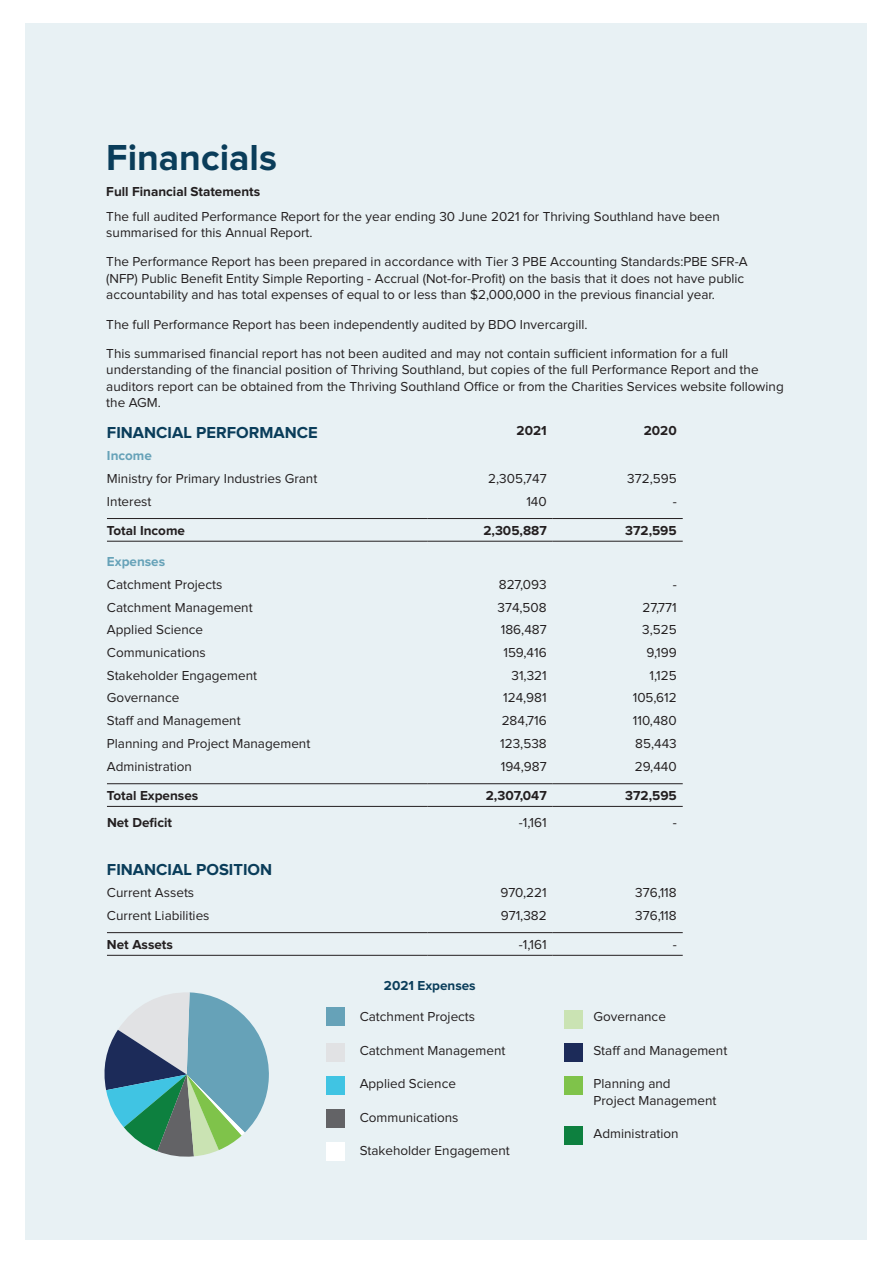
<style>
.page{position:relative;width:893px;height:1263px;background:#fff}
.page>*{position:absolute;margin:0;border:0;box-sizing:border-box;transform-origin:0 0}
.t1{font:700 37.5px "Proxima Nova";color:#0a3d5a}
.t2{font:700 16.5px "Proxima Nova";color:#0a3d5a}
.t3{font:13.5px/16.5px "Proxima Nova";color:#231f20}
.t4{font:700 13.5px "Proxima Nova";color:#231f20}
.t5{font:700 13.5px "Proxima Nova";color:#66a2b8}
.t6{font:700 13.5px "Proxima Nova";color:#0a3d5a}
</style>
<div class="page">
<div style="left:26px;top:23px;width:841px;height:1216px;background:#e8f1f4"></div>
<hr style="left:107px;top:518px;width:320px;height:1px;background:#231f20">
<hr style="left:427px;top:518px;width:126px;height:1px;background:#231f20">
<hr style="left:553px;top:518px;width:130px;height:1px;background:#231f20">
<hr style="left:107px;top:541px;width:320px;height:1px;background:#231f20">
<hr style="left:427px;top:541px;width:126px;height:1px;background:#231f20">
<hr style="left:553px;top:541px;width:130px;height:1px;background:#231f20">
<hr style="left:107px;top:783px;width:320px;height:1px;background:#231f20">
<hr style="left:427px;top:783px;width:126px;height:1px;background:#231f20">
<hr style="left:553px;top:783px;width:130px;height:1px;background:#231f20">
<hr style="left:107px;top:806px;width:320px;height:1px;background:#231f20">
<hr style="left:427px;top:806px;width:126px;height:1px;background:#231f20">
<hr style="left:553px;top:806px;width:130px;height:1px;background:#231f20">
<hr style="left:107px;top:932px;width:320px;height:1px;background:#231f20">
<hr style="left:427px;top:932px;width:126px;height:1px;background:#231f20">
<hr style="left:553px;top:932px;width:130px;height:1px;background:#231f20">
<hr style="left:107px;top:955px;width:320px;height:1px;background:#231f20">
<hr style="left:427px;top:955px;width:126px;height:1px;background:#231f20">
<hr style="left:553px;top:955px;width:130px;height:1px;background:#231f20">
<div style="left:326px;top:1007px;width:19px;height:19px;background:#66a2b8"></div>
<div style="left:326px;top:1043px;width:19px;height:19px;background:#e1e2e4"></div>
<div style="left:326px;top:1076px;width:19px;height:18px;background:#40c4e3"></div>
<div style="left:326px;top:1109px;width:19px;height:18px;background:#636366"></div>
<div style="left:326px;top:1142px;width:19px;height:18px;background:#fff"></div>
<div style="left:564px;top:1010px;width:18px;height:19px;background:#cae3b3"></div>
<div style="left:564px;top:1043px;width:18px;height:19px;background:#1c2b59"></div>
<div style="left:564px;top:1076px;width:18px;height:18px;background:#7fc34a"></div>
<div style="left:564px;top:1126px;width:18px;height:18px;background:#0d803f"></div>
<svg style="left:104px;top:992px;width:165px;height:165px"></svg>
<h1 class="t1" style="left:106px;top:140px;width:172px">Financials</h1>
<p class="t4" style="left:106px;top:185px;width:155px">Full Financial Statements</p>
<p class="t3" style="left:106px;top:208px;width:615px">The full audited Performance Report for the year ending 30 June 2021 for Thriving Southland have been summarised for this Annual Report.</p>
<p class="t3" style="left:106px;top:254px;width:643px">The Performance Report has been prepared in accordance with Tier 3 PBE Accounting Standards:PBE SFR-A (NFP) Public Benefit Entity Simple Reporting - Accrual (Not-for-Profit) on the basis that it does not have public accountability and has total expenses of equal to or less than $2,000,000 in the previous financial year.</p>
<p class="t3" style="left:106px;top:310px;width:623px;line-height:29.2px">The full Performance Report has been independently audited by BDO Invercargill.<br>This summarised financial report has not been audited and may not contain sufficient information for a full</p>
<p class="t3" style="left:106px;top:362px;width:679px">understanding of the financial position of Thriving Southland, but copies of the full Performance Report and the auditors report can be obtained from the Thriving Southland Office or from the Charities Services website following the AGM.</p>
<p class="t2" style="left:107px;top:425px;width:212px">FINANCIAL PERFORMANCE</p>
<p class="t4" style="left:517px;top:425px;width:32px">2021</p>
<p class="t4" style="left:644px;top:425px;width:34px">2020</p>
<p class="t5" style="left:107px;top:450px;width:46px">Income</p>
<p class="t3" style="left:107px;top:471px;width:212px">Ministry for Primary Industries Grant</p>
<p class="t3" style="left:488px;top:471px;width:60px">2,305,747</p>
<p class="t3" style="left:627px;top:471px;width:51px">372,595</p>
<p class="t3" style="left:107px;top:494px;width:46px">Interest</p>
<p class="t3" style="left:526px;top:494px;width:22px">140</p>
<p class="t3" style="left:673px;top:494px;width:6px">-</p>
<p class="t4" style="left:107px;top:524px;width:80px">Total Income</p>
<p class="t4" style="left:483px;top:524px;width:65px">2,305,887</p>
<p class="t4" style="left:625px;top:524px;width:53px">372,595</p>
<p class="t5" style="left:107px;top:556px;width:60px">Expenses</p>
<p class="t3" style="left:107px;top:577px;width:117px">Catchment Projects</p>
<p class="t3" style="left:499px;top:577px;width:49px">827,093</p>
<p class="t3" style="left:673px;top:577px;width:6px">-</p>
<p class="t3" style="left:107px;top:599px;width:147px">Catchment Management</p>
<p class="t3" style="left:497px;top:599px;width:51px">374,508</p>
<p class="t3" style="left:642px;top:599px;width:36px">27,771</p>
<p class="t3" style="left:107px;top:622px;width:98px">Applied Science</p>
<p class="t3" style="left:501px;top:622px;width:47px">186,487</p>
<p class="t3" style="left:642px;top:622px;width:36px">3,525</p>
<p class="t3" style="left:107px;top:645px;width:100px">Communications</p>
<p class="t3" style="left:503px;top:645px;width:45px">159,416</p>
<p class="t3" style="left:647px;top:645px;width:32px">9,199</p>
<p class="t3" style="left:107px;top:667px;width:152px">Stakeholder Engagement</p>
<p class="t3" style="left:511px;top:667px;width:37px">31,321</p>
<p class="t3" style="left:650px;top:667px;width:29px">1,125</p>
<p class="t3" style="left:107px;top:690px;width:74px">Governance</p>
<p class="t3" style="left:503px;top:690px;width:45px">124,981</p>
<p class="t3" style="left:633px;top:690px;width:45px">105,612</p>
<p class="t3" style="left:107px;top:713px;width:135px">Staff and Management</p>
<p class="t3" style="left:502px;top:713px;width:47px">284,716</p>
<p class="t3" style="left:633px;top:713px;width:45px">110,480</p>
<p class="t3" style="left:107px;top:736px;width:205px">Planning and Project Management</p>
<p class="t3" style="left:500px;top:736px;width:48px">123,538</p>
<p class="t3" style="left:635px;top:736px;width:43px">85,443</p>
<p class="t3" style="left:107px;top:759px;width:87px">Administration</p>
<p class="t3" style="left:501px;top:759px;width:47px">194,987</p>
<p class="t3" style="left:635px;top:759px;width:43px">29,440</p>
<p class="t4" style="left:107px;top:790px;width:93px">Total Expenses</p>
<p class="t4" style="left:486px;top:790px;width:62px">2,307,047</p>
<p class="t4" style="left:625px;top:790px;width:53px">372,595</p>
<p class="t4" style="left:107px;top:816px;width:67px">Net Deficit</p>
<p class="t3" style="left:519px;top:814px;width:29px">-1,161</p>
<p class="t3" style="left:673px;top:814px;width:6px">-</p>
<p class="t2" style="left:107px;top:861px;width:167px">FINANCIAL POSITION</p>
<p class="t3" style="left:107px;top:885px;width:89px">Current Assets</p>
<p class="t3" style="left:500px;top:885px;width:48px">970,221</p>
<p class="t3" style="left:635px;top:885px;width:43px">376,118</p>
<p class="t3" style="left:107px;top:908px;width:104px">Current Liabilities</p>
<p class="t3" style="left:501px;top:908px;width:47px">971,382</p>
<p class="t3" style="left:635px;top:908px;width:43px">376,118</p>
<p class="t4" style="left:107px;top:939px;width:67px">Net Assets</p>
<p class="t3" style="left:519px;top:937px;width:29px">-1,161</p>
<p class="t3" style="left:673px;top:937px;width:6px">-</p>
<p class="t6" style="left:384px;top:979px;width:93px">2021 Expenses</p>
<p class="t3" style="left:360px;top:1009px;width:117px">Catchment Projects</p>
<p class="t3" style="left:360px;top:1042px;width:147px">Catchment Management</p>
<p class="t3" style="left:360px;top:1076px;width:98px">Applied Science</p>
<p class="t3" style="left:360px;top:1109px;width:100px">Communications</p>
<p class="t3" style="left:360px;top:1143px;width:152px">Stakeholder Engagement</p>
<p class="t3" style="left:594px;top:1009px;width:74px">Governance</p>
<p class="t3" style="left:594px;top:1042px;width:135px">Staff and Management</p>
<p class="t3" style="left:594px;top:1076px;width:124px">Planning and<br>Project Management</p>
<p class="t3" style="left:594px;top:1126px;width:87px">Administration</p>
</div>
